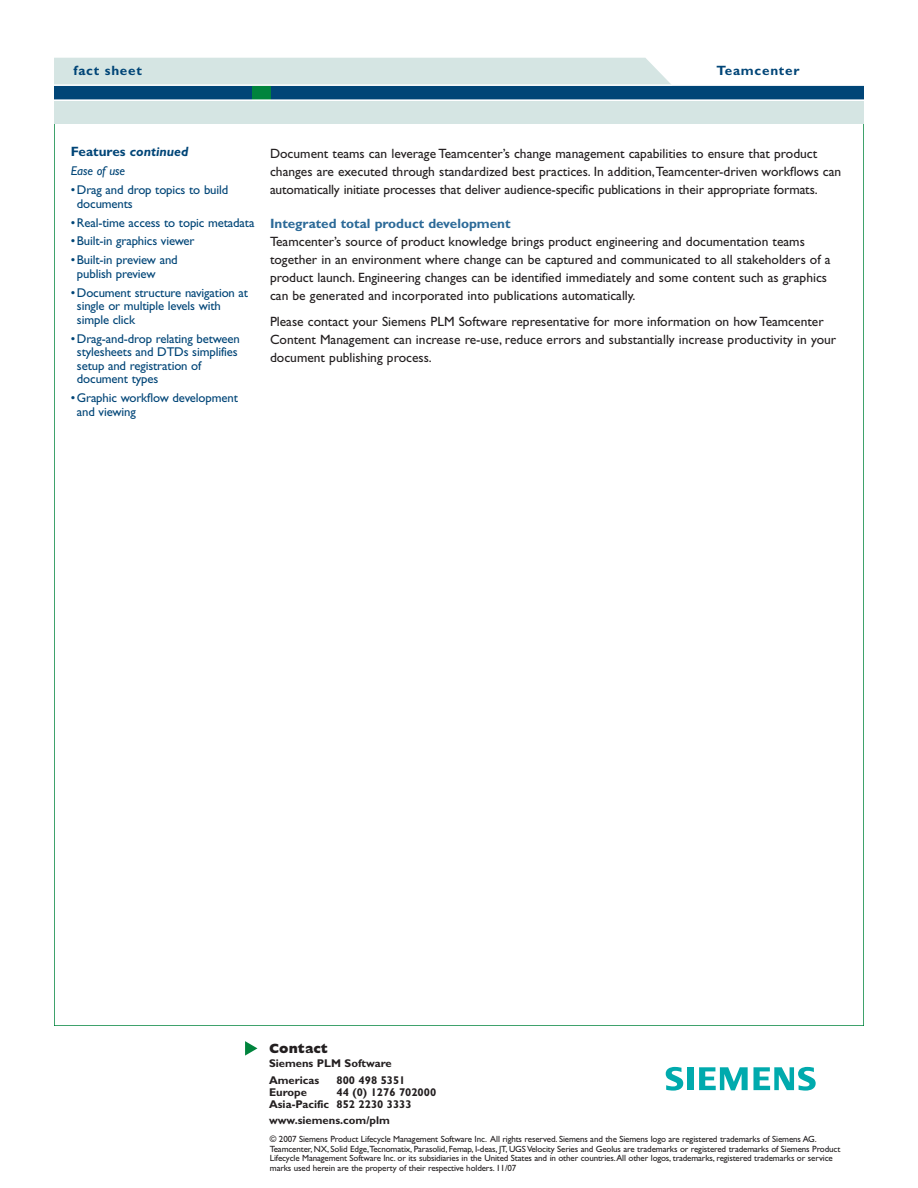
<style>
.page{position:relative;width:918px;height:1188px;background:#fff}
.page>*{position:absolute;margin:0;border:0;box-sizing:border-box;transform-origin:0 0}
.t1{font:13.5px/18px "Gill Sans Std";color:#231f20}
.t2{font:700 13.5px "Gill Sans Std";color:#2c6a98}
.t3{font:700 13.5px "Gill Sans Std";letter-spacing:.055em;color:#004577}
.t4{font:italic 700 13.5px "Gill Sans Std";color:#004577}
.t5{font:800 13.5px "Gill Sans Std";color:#231f20}
.t6{font:12.75px/13.5px "Gill Sans Std";letter-spacing:-.01em;color:#004577}
.t7{font:italic 12.75px "Gill Sans Std";letter-spacing:-.01em;color:#004577}
.t8{font:700 11.25px/16.4px "Gill Sans Std";color:#231f20}
.t9{font:9px/9.8px "Gill Sans Std";letter-spacing:-.015em;color:#231f20}
.s1{font-style:normal}
</style>
<div class="page">
<div style="left:54px;top:85px;width:810px;height:15px;background:#004577"></div>
<div style="left:54px;top:58px;width:617px;height:26px;background:#d5e5e3"></div>
<div style="left:252px;top:85px;width:18px;height:15px;background:#00843d"></div>
<hr style="left:52px;top:84px;width:827px;height:2px;background:#fff">
<hr style="left:52px;top:99px;width:822px;height:2px;background:#fff">
<svg style="left:245px;top:1041px;width:12px;height:15px"></svg>
<div style="left:54px;top:101px;width:810px;height:22px;background:#d5e5e3"></div>
<svg style="left:666px;top:1067px;width:17px;height:24px"></svg>
<div style="left:687px;top:1067px;width:6px;height:23px;background:#00aaad"></div>
<svg style="left:699px;top:1067px;width:117px;height:24px"></svg>
<p class="t3" style="left:74px;top:65px;width:70px">fact sheet</p>
<p class="t3" style="left:717px;top:65px;width:84px">Teamcenter</p>
<p class="t4" style="left:71px;top:147px;width:119px"><span class="s1">Features</span> continued</p>
<p class="t7" style="left:71px;top:166px;width:56px">Ease of use</p>
<p class="t6" style="left:77px;top:184px;width:153px;text-indent:-6px">•Drag and drop topics to build documents</p>
<p class="t6" style="left:71px;top:217px;width:185px">•Real-time access to topic metadata</p>
<p class="t6" style="left:71px;top:236px;width:125px">•Built-in graphics viewer</p>
<p class="t6" style="left:77px;top:254px;width:102px;text-indent:-6px">•Built-in preview and publish preview</p>
<p class="t6" style="left:77px;top:287px;width:173px;text-indent:-6px">•Document structure navigation at single or multiple levels with simple click</p>
<p class="t6" style="left:77px;top:333px;width:164px;text-indent:-6px">•Drag-and-drop relating between stylesheets and DTDs simplifies setup and registration of document types</p>
<p class="t6" style="left:77px;top:392px;width:163px;text-indent:-6px">•Graphic workflow development and viewing</p>
<p class="t1" style="left:270px;top:145px;width:573px">Document teams can leverage Teamcenter’s change management capabilities to ensure that product changes are executed through standardized best practices. In addition,Teamcenter-driven workflows can automatically initiate processes that deliver audience-specific publications in their appropriate formats.</p>
<p class="t2" style="left:270px;top:218px;width:242px">Integrated total product development</p>
<p class="t1" style="left:270px;top:234px;width:562px">Teamcenter’s source of product knowledge brings product engineering and documentation teams together in an environment where change can be captured and communicated to all stakeholders of a product launch. Engineering changes can be identified immediately and some content such as graphics can be generated and incorporated into publications automatically.</p>
<p class="t1" style="left:270px;top:314px;width:568px">Please contact your Siemens PLM Software representative for more information on how Teamcenter<br>Content Management can increase re-use, reduce errors and substantially increase productivity in your document publishing process.</p>
<p class="t5" style="left:269px;top:1044px;width:61px">Contact</p>
<p class="t8" style="left:269px;top:1056px;width:124px">Siemens PLM Software<br>Americas</p>
<p class="t8" style="left:337px;top:1073px;width:70px">800 498 5351</p>
<p class="t8" style="left:269px;top:1087px;width:169px;line-height:12px;text-indent:68px">44 (0) 1276 702000<br>Asia-Pacific 852 2230 3333</p>
<p class="t8" style="left:269px;top:1113px;width:122px">www.siemens.com/plm</p>
<p class="t8" style="left:269px;top:1085px;width:39px">Europe</p>
<p class="t9" style="left:270px;top:1135px;width:572px">© 2007 Siemens Product Lifecycle Management Software Inc. All rights reserved. Siemens and the Siemens logo are registered trademarks of Siemens AG.<br>Teamcenter, NX, Solid Edge,Tecnomatix, Parasolid, Femap, I-deas, JT, UGSVelocity Series and Geolus are trademarks or registered trademarks of Siemens Product Lifecycle Management Software Inc. or its subsidiaries in the United States and in other countries.All other logos, trademarks, registered trademarks or service marks used herein are the property of their respective holders. 11/07</p>
</div>
